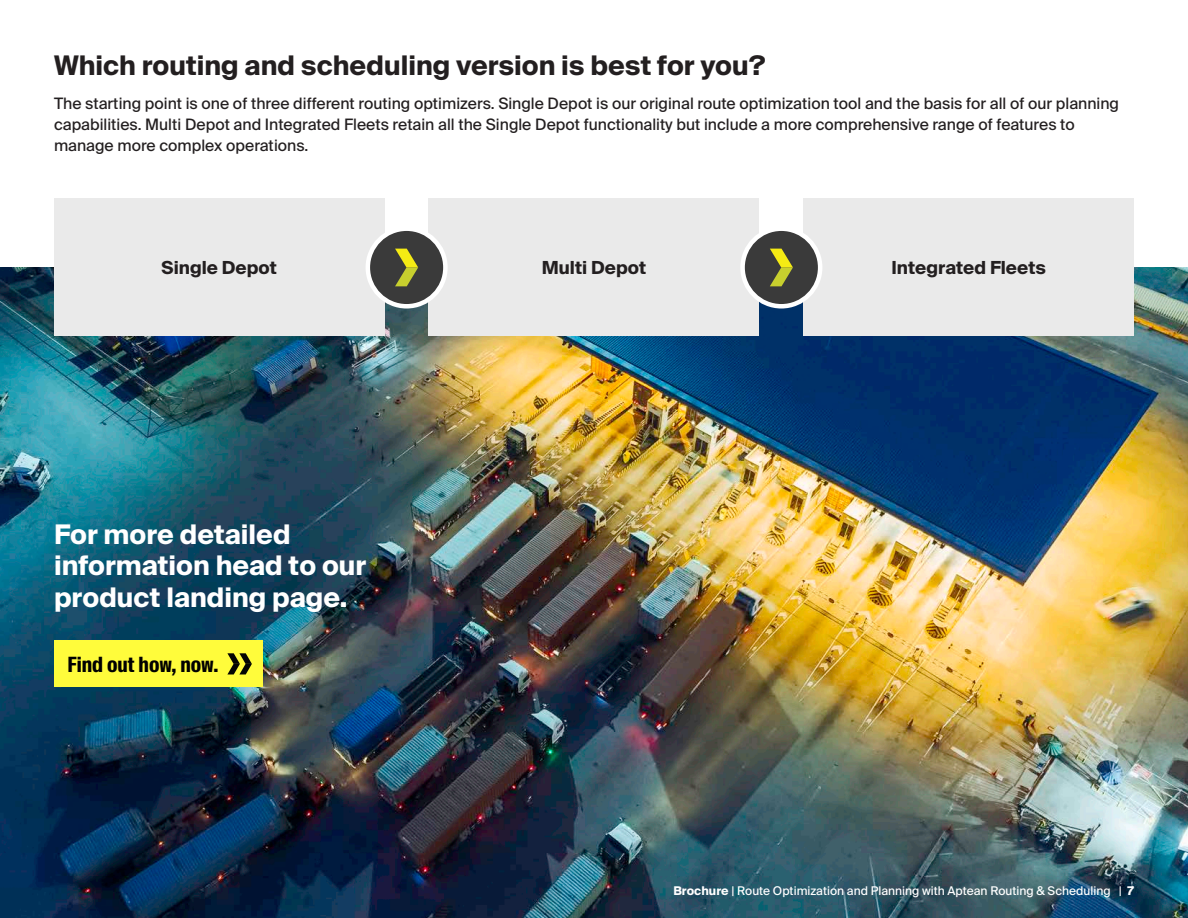
<style>
.page{position:relative;width:1188px;height:918px;background:#fff}
.page>*{position:absolute;margin:0;border:0;box-sizing:border-box;transform-origin:0 0}
.Heading_1{font:700 27px/31.5px "Suisse Intl";color:#fff}
.Heading_1-2{font:700 27px "Suisse Intl";color:#231f20}
.Question_Bullets{font:700 21px "Suisse Intl Cond";color:#000}
.Body_Text{font:700 18px "Suisse Intl";color:#231f20}
.Body_Text-2{font:15.75px/21px "Suisse Intl";color:#231f20}
.t1{font:12px "Suisse Intl";color:#fff}
.s1{font-weight:700}
</style>
<div class="page">
<img style="left:0;top:267px;width:1188px;height:651px">
<div style="left:54px;top:199px;width:330px;height:137px;background:#eaeaea"></div>
<div style="left:429px;top:199px;width:330px;height:137px;background:#eaeaea"></div>
<div style="left:804px;top:199px;width:330px;height:137px;background:#eaeaea"></div>
<div style="left:368px;top:229px;width:77px;height:77px;background:#3a3a3a;border-radius:50%"></div>
<div style="left:366px;top:226px;width:82px;height:83px;border:4px solid #fff;border-radius:50%"></div>
<svg style="left:395px;top:249px;width:23px;height:37px"></svg>
<div style="left:743px;top:229px;width:77px;height:77px;background:#3a3a3a;border-radius:50%"></div>
<div style="left:740px;top:226px;width:82px;height:83px;border:4px solid #fff;border-radius:50%"></div>
<svg style="left:770px;top:249px;width:23px;height:37px"></svg>
<div style="left:54px;top:641px;width:209px;height:46px;background:#fffc3b"></div>
<svg style="left:227px;top:653px;width:25px;height:21px"></svg>
<p class="Heading_1-2" style="left:54px;top:50px;width:713px">Which routing and scheduling version is best for you?</p>
<p class="Body_Text-2" style="left:54px;top:93px;width:1067px">The starting point is one of three different routing optimizers. Single Depot is our original route optimization tool and the basis for all of our planning capabilities. Multi Depot and Integrated Fleets retain all the Single Depot functionality but include a more comprehensive range of features to manage more complex operations.</p>
<p class="Body_Text" style="left:162px;top:258px;width:117px">Single Depot</p>
<p class="Body_Text" style="left:542px;top:258px;width:106px">Multi Depot</p>
<p class="Body_Text" style="left:891px;top:258px;width:156px">Integrated Fleets</p>
<p class="Heading_1" style="left:54px;top:519px;width:314px">For more detailed information head to our product landing page.</p>
<p class="Question_Bullets" style="left:68px;top:652px;width:152px">Find out how, now.</p>
<p class="t1" style="left:673px;top:883px;width:462px"><span class="s1">Brochure</span> | Route Optimization and Planning with Aptean Routing &amp; Scheduling | <span class="s1">7</span></p>
</div>
